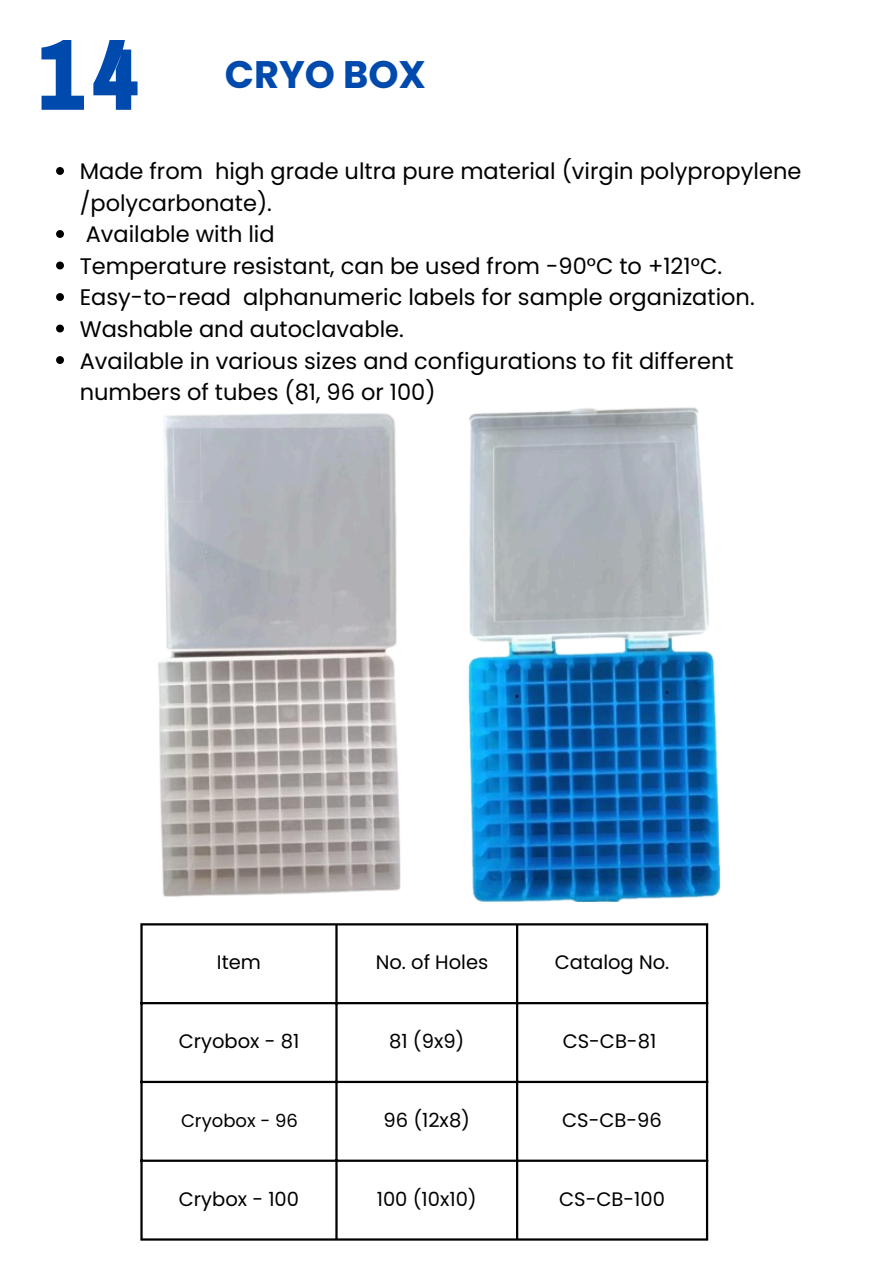
<style>
.page{position:relative;width:894px;height:1264px;background:#fff}
.page>*{position:absolute;margin:0;border:0;box-sizing:border-box;transform-origin:0 0}
.t1{font:700 38.4px "Poppins";color:#004aad}
.t2{font:22.5px/31.5px "Poppins";color:#000}
.t3{font:19.5px "Poppins";color:#000}
.t4{font:18px "Poppins";color:#000}
</style>
<div class="page">
<hr style="left:140px;top:925px;width:3px;height:313px;background:#000">
<hr style="left:335px;top:925px;width:2px;height:313px;background:#000">
<hr style="left:516px;top:925px;width:2px;height:313px;background:#000">
<hr style="left:705px;top:925px;width:3px;height:313px;background:#000">
<hr style="left:140px;top:923px;width:568px;height:2px;background:#000">
<hr style="left:140px;top:1002px;width:568px;height:2px;background:#000">
<hr style="left:140px;top:1080px;width:568px;height:3px;background:#000">
<hr style="left:140px;top:1159px;width:568px;height:2px;background:#000">
<hr style="left:140px;top:1238px;width:568px;height:2px;background:#000">
<svg style="left:93px;top:40px;width:44px;height:70px"></svg>
<svg style="left:41px;top:40px;width:43px;height:70px"></svg>
<img style="left:140px;top:413px;width:345px;height:633px">
<img style="left:384px;top:407px;width:337px;height:495px">
<svg style="left:56px;top:167px;width:8px;height:8px"></svg>
<svg style="left:56px;top:230px;width:8px;height:8px"></svg>
<svg style="left:56px;top:261px;width:8px;height:8px"></svg>
<svg style="left:56px;top:293px;width:8px;height:8px"></svg>
<svg style="left:56px;top:324px;width:8px;height:8px"></svg>
<svg style="left:56px;top:356px;width:8px;height:8px"></svg>
<p class="t1" style="left:225px;top:47px;width:203px">CRYO BOX</p>
<p class="t2" style="left:80px;top:156px;width:723px">Made from high grade ultra pure material (virgin polypropylene /polycarbonate).</p>
<p class="t2" style="left:86px;top:219px;width:190px">Available with lid</p>
<p class="t2" style="left:80px;top:250px;width:643px">Temperature resistant, can be used from -90°C to +121°C.</p>
<p class="t2" style="left:80px;top:282px;width:676px">Easy-to-read alphanumeric labels for sample organization.</p>
<p class="t2" style="left:80px;top:313px;width:325px">Washable and autoclavable.</p>
<p class="t2" style="left:80px;top:345px;width:655px">Available in various sizes and configurations to fit different numbers of tubes (81, 96 or 100)</p>
<h1 class="t3" style="left:217px;top:948px;width:46px">Item</h1>
<p class="t3" style="left:375px;top:948px;width:114px">No. of Holes</p>
<p class="t3" style="left:554px;top:948px;width:116px">Catalog No.</p>
<p class="t3" style="left:179px;top:1027px;width:122px">Cryobox - 81</p>
<p class="t3" style="left:389px;top:1027px;width:77px">81 (9x9)</p>
<p class="t3" style="left:562px;top:1027px;width:95px">CS-CB-81</p>
<p class="t4" style="left:181px;top:1108px;width:118px">Cryobox - 96</p>
<p class="t3" style="left:383px;top:1106px;width:88px">96 (12x8)</p>
<p class="t3" style="left:562px;top:1106px;width:101px">CS-CB-96</p>
<p class="t3" style="left:179px;top:1185px;width:122px">Crybox - 100</p>
<p class="t3" style="left:376px;top:1185px;width:101px">100 (10x10)</p>
<p class="t3" style="left:559px;top:1185px;width:107px">CS-CB-100</p>
</div>
